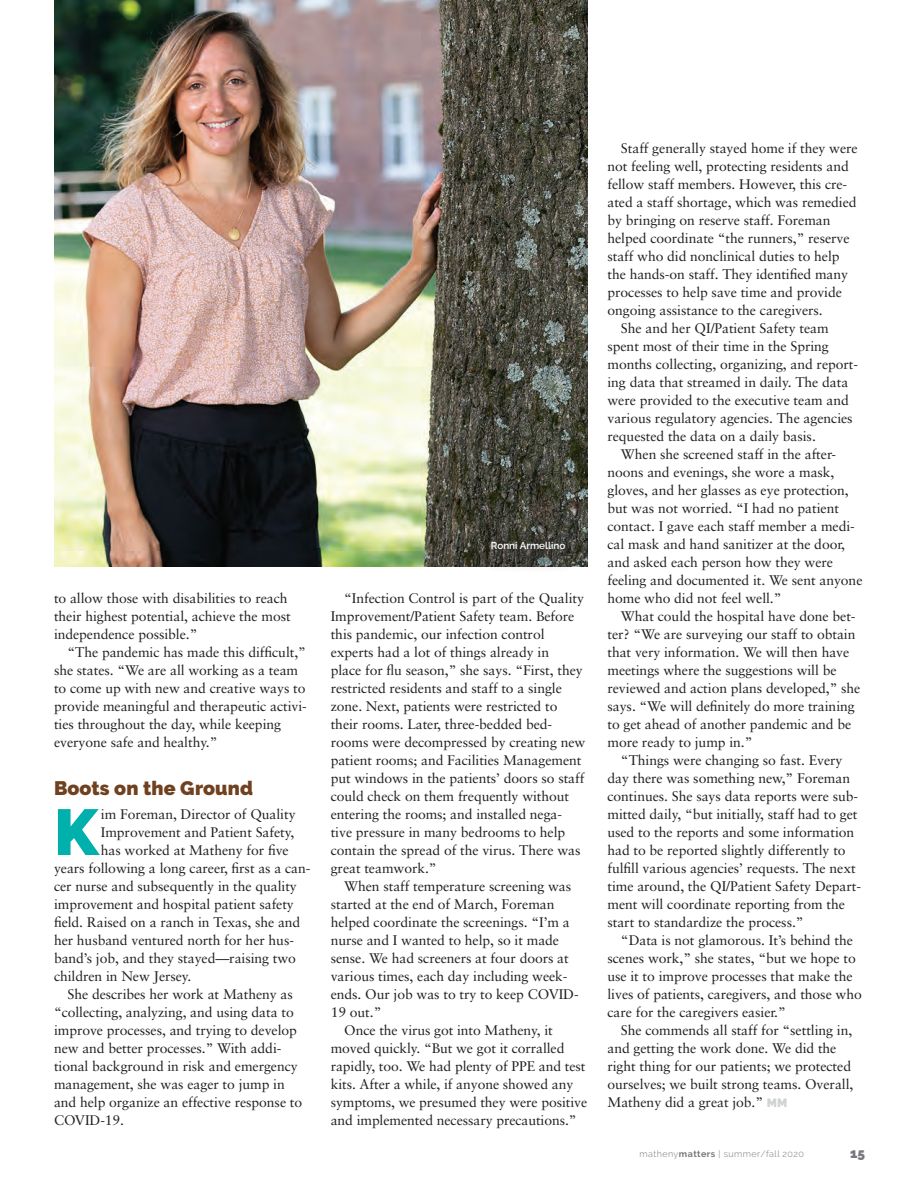
<style>
.page{position:relative;width:918px;height:1188px;background:#fff}
.page>*{position:absolute;margin:0;border:0;box-sizing:border-box;transform-origin:0 0}
.body_text-drop_cap{font:900 64.65px "Raleway";color:#00b0ad}
.subhead_2{font:900 19.5px "Raleway";letter-spacing:.01em;color:#6f4120}
.body_text-serif{font:13.95px/18px "Sabon";letter-spacing:-.005em;color:#231f20}
.body_text-drop_cap-2{font:13.95px "Sabon";letter-spacing:-.005em;color:#231f20}
.t1{font:900 13.5px "Raleway";color:#76787b}
.captions-reversed{font:600 9.9px "Raleway";color:#fff}
.t2{font:300 9px "Raleway";letter-spacing:.05em;color:#76787b}
.s1{font-family:"Raleway";font-weight:900;font-size:12px;color:#d1d2d4}
.s2{font-weight:700}
</style>
<div class="page">
<img style="left:54px;top:0;width:533px;height:567px">
<div style="left:473px;top:523px;width:115px;height:50px;background:#231f20;opacity:.71"></div>
<p class="body_text-serif" style="left:54px;top:589px;width:238px">to allow those with disabilities to reach their highest potential, achieve the most independence possible.”</p>
<p class="body_text-serif" style="left:54px;top:643px;width:254px;text-indent:14px">“The pandemic has made this difficult,” she states. “We are all working as a team to come up with new and creative ways to provide meaningful and therapeutic activi&shy;ties throughout the day, while keeping everyone safe and healthy.”</p>
<p class="subhead_2" style="left:54px;top:777px;width:201px">Boots on the Ground</p>
<p class="body_text-drop_cap" style="left:54px;top:795px;width:46px">K</p>
<p class="body_text-drop_cap-2" style="left:101px;top:806px;width:196px">im Foreman, Director of Quality</p>
<p class="body_text-drop_cap-2" style="left:101px;top:824px;width:195px">Improvement and Patient Safety,</p>
<p class="body_text-drop_cap-2" style="left:101px;top:842px;width:189px">has worked at Matheny for five</p>
<p class="body_text-drop_cap-2" style="left:54px;top:860px;width:258px">years following a long career, first as a can-</p>
<p class="body_text-drop_cap-2" style="left:54px;top:878px;width:244px">cer nurse and subsequently in the quality</p>
<p class="body_text-drop_cap-2" style="left:54px;top:896px;width:241px">improvement and hospital patient safety</p>
<p class="body_text-drop_cap-2" style="left:54px;top:914px;width:248px">field. Raised on a ranch in Texas, she and</p>
<p class="body_text-drop_cap-2" style="left:54px;top:932px;width:242px">her husband ventured north for her hus-</p>
<p class="body_text-drop_cap-2" style="left:54px;top:950px;width:244px">band’s job, and they stayed—raising two</p>
<p class="body_text-drop_cap-2" style="left:54px;top:968px;width:139px">children in New Jersey.</p>
<p class="body_text-serif" style="left:54px;top:985px;width:250px;text-indent:14px">She describes her work at Matheny as “collecting, analyzing, and using data to improve processes, and trying to develop new and better processes.” With addi&shy;tional background in risk and emergency management, she was eager to jump in and help organize an effective response to COVID-19.</p>
<p class="captions-reversed" style="left:491px;top:540px;width:76px">Ronni Armellino</p>
<p class="body_text-serif" style="left:331px;top:589px;width:256px;text-indent:14px">“Infection Control is part of the Quality Improvement/Patient Safety team. Before this pandemic, our infection control experts had a lot of things already in<br>place for flu season,” she says. “First, they restricted residents and staff to a single zone. Next, patients were restricted to their rooms. Later, three-bedded bed&shy;rooms were decompressed by creating new patient rooms; and Facilities Management put windows in the patients’ doors so staff could check on them frequently without entering the rooms; and installed nega&shy;tive pressure in many bedrooms to help contain the spread of the virus. There was great teamwork.”</p>
<p class="body_text-serif" style="left:331px;top:877px;width:250px;text-indent:14px">When staff temperature screening was started at the end of March, Foreman helped coordinate the screenings. “I’m a nurse and I wanted to help, so it made sense. We had screeners at four doors at various times, each day including week&shy;ends. Our job was to try to keep COVID-19 out.”</p>
<p class="body_text-serif" style="left:331px;top:1021px;width:258px;text-indent:14px">Once the virus got into Matheny, it moved quickly. “But we got it corralled rapidly, too. We had plenty of PPE and test kits. After a while, if anyone showed any symptoms, we presumed they were positive and implemented necessary precautions.”</p>
<p class="body_text-serif" style="left:607px;top:139px;width:252px;text-indent:14px">Staff generally stayed home if they were not feeling well, protecting residents and fellow staff members. However, this cre&shy;ated a staff shortage, which was remedied by bringing on reserve staff. Foreman helped coordinate “the runners,” reserve staff who did nonclinical duties to help the hands-on staff. They identified many processes to help save time and provide ongoing assistance to the caregivers.</p>
<p class="body_text-serif" style="left:607px;top:319px;width:252px;text-indent:14px">She and her QI/Patient Safety team spent most of their time in the Spring months collecting, organizing, and report&shy;ing data that streamed in daily. The data were provided to the executive team and various regulatory agencies. The agencies requested the data on a daily basis.</p>
<p class="body_text-serif" style="left:607px;top:445px;width:257px;text-indent:14px">When she screened staff in the after&shy;noons and evenings, she wore a mask, gloves, and her glasses as eye protection, but was not worried. “I had no patient contact. I gave each staff member a medi&shy;cal mask and hand sanitizer at the door, and asked each person how they were feeling and documented it. We sent anyone home who did not feel well.”</p>
<p class="body_text-serif" style="left:607px;top:607px;width:255px;text-indent:14px">What could the hospital have done bet&shy;ter? “We are surveying our staff to obtain that very information. We will then have meetings where the suggestions will be reviewed and action plans developed,” she says. “We will definitely do more training to get ahead of another pandemic and be more ready to jump in.”</p>
<p class="body_text-serif" style="left:607px;top:751px;width:255px;text-indent:14px">“Things were changing so fast. Every day there was something new,” Foreman continues. She says data reports were sub&shy;mitted daily, “but initially, staff had to get used to the reports and some information had to be reported slightly differently to fulfill various agencies’ requests. The next time around, the QI/Patient Safety Depart&shy;ment will coordinate reporting from the start to standardize the process.”</p>
<p class="body_text-serif" style="left:607px;top:931px;width:256px;text-indent:14px">“Data is not glamorous. It’s behind the scenes work,” she states, “but we hope to use it to improve processes that make the lives of patients, caregivers, and those who care for the caregivers easier.”</p>
<p class="body_text-serif" style="left:607px;top:1021px;width:247px;text-indent:14px">She commends all staff for “settling in, and getting the work done. We did the right thing for our patients; we protected ourselves; we built strong teams. Overall, Matheny did a great job.” <span class="s1">MM</span></p>
<p class="t2" style="left:640px;top:1148px;width:166px">matheny<span class="s2">matters</span> | summer/fall 2020</p>
<p class="t1" style="left:850px;top:1146px;width:16px">15</p>
</div>
